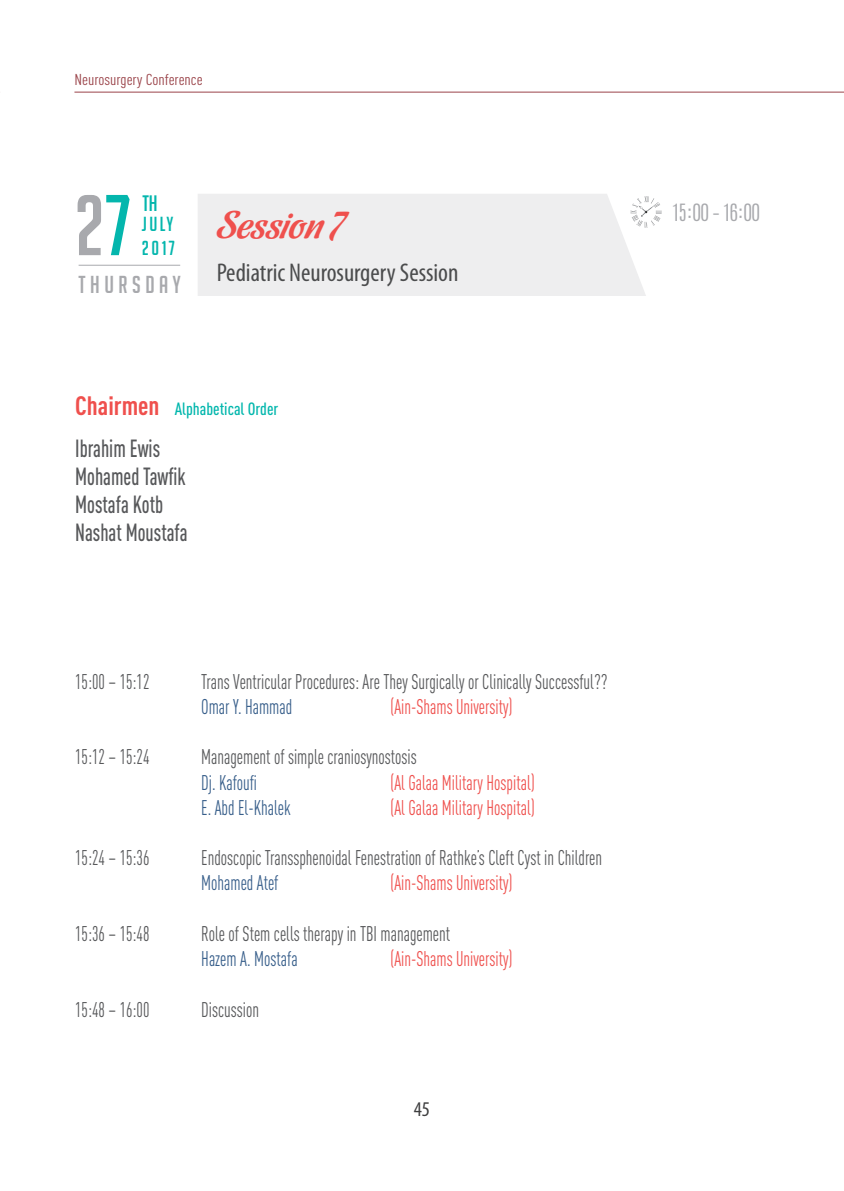
<style>
.page{position:relative;width:844px;height:1191px;background:#fff}
.page>*{position:absolute;margin:0;border:0;box-sizing:border-box;transform-origin:0 0}
.t1{font:83.83px "Big Noodle Titling";color:#a8a9ad}
.t2{font:38.68px "Chocolate Amargo";color:#ef504d}
.t3{font:700 26.25px "DIN Cond";color:#ef504d}
.t4{font:condensed 25.72px "Myriad Pro";color:#4b4c4d}
.t5{font:24.5px "DIN Cond Medium Alternate";color:#57585a;scale:.85 1}
.t6{font:23.97px "Big Noodle Titling";letter-spacing:.19em;color:#a8a9ad}
.t7{font:21.88px "Big Noodle Titling";color:#04b6ad}
.t8{font:21px "DIN Cond";color:#57585a;scale:.85 1}
.t9{font:21px "DIN Cond";color:#ef504d;scale:.85 1}
.t10{font:21px "DIN Cond";color:#375e8a;scale:.85 1}
.t11{font:condensed 21px "Myriad Pro";color:#3e3e3f}
.t12{font:300 19.95px "Antonio";color:#a8a9ad;scale:1.1 1}
.t13{font:19.78px "Big Noodle Titling";letter-spacing:.12em;color:#04b6ad}
.t14{font:17.5px "DIN Cond Medium Alternate";color:#03b7ad}
.t15{font:15.58px "DIN Cond";color:#9a4349;scale:1.09 1}
.s1{color:#04b6ad}
</style>
<div class="page">
<hr style="left:74px;top:92px;width:769px;height:1px;background:#9a4349">
<div style="left:198px;top:194px;width:448px;height:102px;background:#eeeeef"></div>
<svg style="left:630px;top:196px;width:31px;height:31px"></svg>
<hr style="left:79px;top:265px;width:101px;height:1px;background:#a8a9ad">
<p class="t15" style="left:74px;top:70px;width:119px">Neurosurgery Conference</p>
<p class="t1" style="left:74px;top:180px;width:58px">2<span class="s1">7</span></p>
<p class="t7" style="left:142px;top:191px;width:17px">TH</p>
<p class="t2" style="left:217px;top:203px;width:128px">Session 7</p>
<p class="t13" style="left:142px;top:213px;width:33px">JULY</p>
<p class="t13" style="left:142px;top:237px;width:34px">2017</p>
<p class="t6" style="left:79px;top:271px;width:104px">THURSDAY</p>
<p class="t4" style="left:217px;top:259px;width:243px">Pediatric Neurosurgery Session</p>
<p class="t3" style="left:75px;top:389px;width:86px">Chairmen</p>
<p class="t14" style="left:175px;top:398px;width:105px">Alphabetical Order</p>
<p class="t5" style="left:75px;top:433px;width:101px">Ibrahim Ewis</p>
<p class="t5" style="left:75px;top:461px;width:131px">Mohamed Tawfik</p>
<p class="t5" style="left:75px;top:489px;width:105px">Mostafa Kotb</p>
<p class="t5" style="left:75px;top:517px;width:134px">Nashat Moustafa</p>
<p class="t8" style="left:75px;top:669px;width:89px">15:00 – 15:12</p>
<p class="t8" style="left:201px;top:669px;width:479px">Trans Ventricular Procedures: Are They Surgically or Clinically Successful??</p>
<p class="t10" style="left:201px;top:694px;width:108px">Omar Y. Hammad</p>
<p class="t9" style="left:390px;top:694px;width:145px">(Ain-Shams University)</p>
<p class="t8" style="left:75px;top:745px;width:89px">15:12 – 15:24</p>
<p class="t8" style="left:201px;top:745px;width:255px">Management of simple craniosynostosis</p>
<p class="t10" style="left:201px;top:770px;width:67px">Dj. Kafoufi</p>
<p class="t9" style="left:390px;top:770px;width:171px">(Al Galaa Military Hospital)</p>
<p class="t10" style="left:201px;top:795px;width:107px">E. Abd El-Khalek</p>
<p class="t9" style="left:390px;top:795px;width:171px">(Al Galaa Military Hospital)</p>
<p class="t8" style="left:75px;top:845px;width:89px">15:24 – 15:36</p>
<p class="t8" style="left:201px;top:845px;width:473px">Endoscopic Transsphenoidal Fenestration of Rathke’s Cleft Cyst in Children</p>
<p class="t10" style="left:201px;top:871px;width:92px">Mohamed Atef</p>
<p class="t9" style="left:390px;top:871px;width:145px">(Ain-Shams University)</p>
<p class="t8" style="left:75px;top:921px;width:89px">15:36 – 15:48</p>
<p class="t8" style="left:201px;top:921px;width:294px">Role of Stem cells therapy in TBI management</p>
<p class="t10" style="left:201px;top:946px;width:115px">Hazem A. Mostafa</p>
<p class="t9" style="left:390px;top:946px;width:145px">(Ain-Shams University)</p>
<p class="t8" style="left:75px;top:997px;width:89px">15:48 – 16:00</p>
<p class="t8" style="left:201px;top:997px;width:69px">Discussion</p>
<p class="t11" style="left:414px;top:1098px;width:18px">45</p>
<p class="t12" style="left:672px;top:199px;width:80px">15:00 – 16:00</p>
</div>
